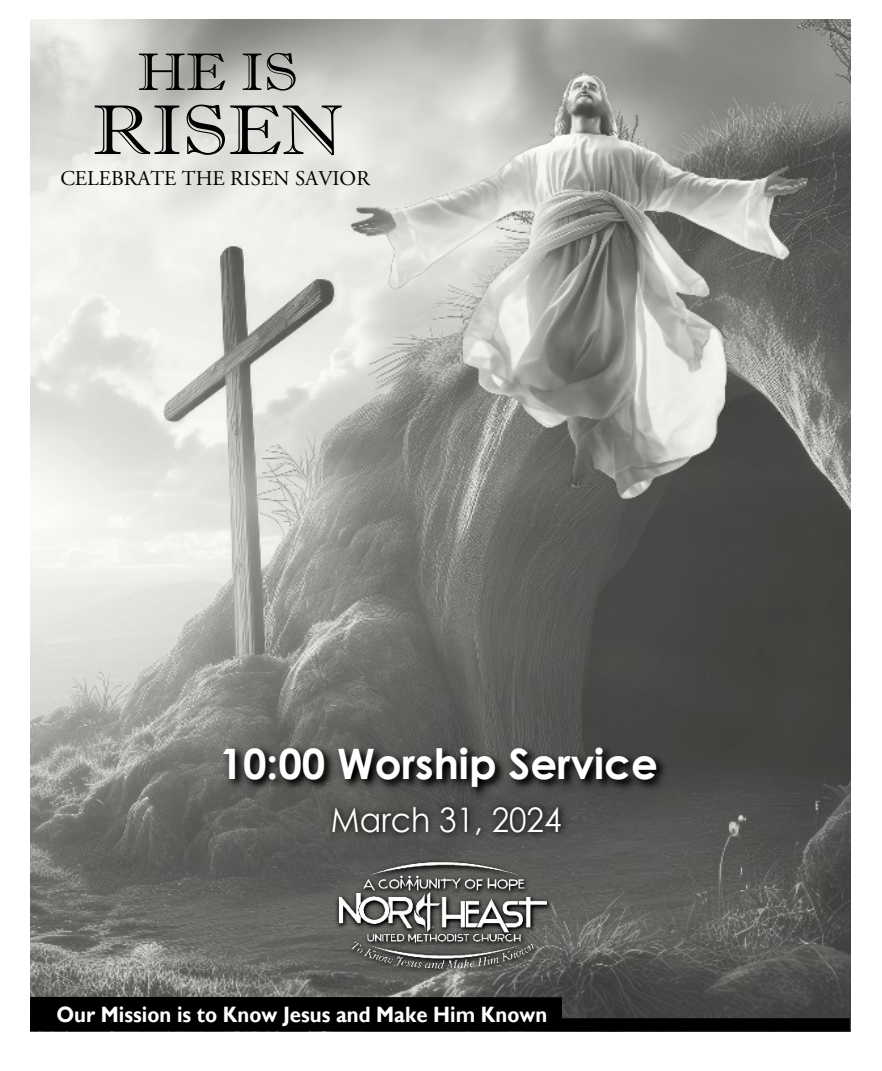
<style>
.page{position:relative;width:882px;height:1071px;background:#fff}
.page>*{position:absolute;margin:0;border:0;box-sizing:border-box;transform-origin:0 0}
.t1{font:70.35px "Imprint MT Shadow";color:#000;scale:1.08 1}
.t2{font:52.85px "Imprint MT Shadow";color:#000;scale:1.08 1}
.t3{font:700 42px "Century Gothic";color:#fff}
.t4{font:33.77px "Century Gothic";color:#fff;scale:.93 1}
.t5{font:700 22.22px "Gill Sans";color:#fff;scale:.92 1}
.t6{font:21px "Adobe Garamond Pro";color:#000}
</style>
<div class="page">
<img style="left:30px;top:20px;width:821px;height:1012px">
<img style="left:213px;top:731px;width:477px;height:72px">
<div style="left:30px;top:997px;width:532px;height:34px;background:#000"></div>
<div style="left:561px;top:1018px;width:289px;height:13px;background:#000"></div>
<img style="left:322px;top:789px;width:265px;height:63px">
<img style="left:323px;top:853px;width:243px;height:133px">
<img style="left:328px;top:859px;width:231px;height:120px">
<h2 class="t2" style="left:137px;top:53px;width:150px">HE IS</h2>
<h1 class="t1" style="left:93px;top:105px;width:233px">RISEN</h1>
<p class="t6" style="left:60px;top:170px;width:311px">CELEBRATE THE RISEN SAVIOR</p>
<h3 class="t3" style="left:220px;top:748px;width:440px">10:00 Worship Service</h3>
<h3 class="t4" style="left:331px;top:806px;width:250px">March 31, 2024</h3>
<p class="t5" style="left:56px;top:1006px;width:535px">Our Mission is to Know Jesus and Make Him Known</p>
</div>
